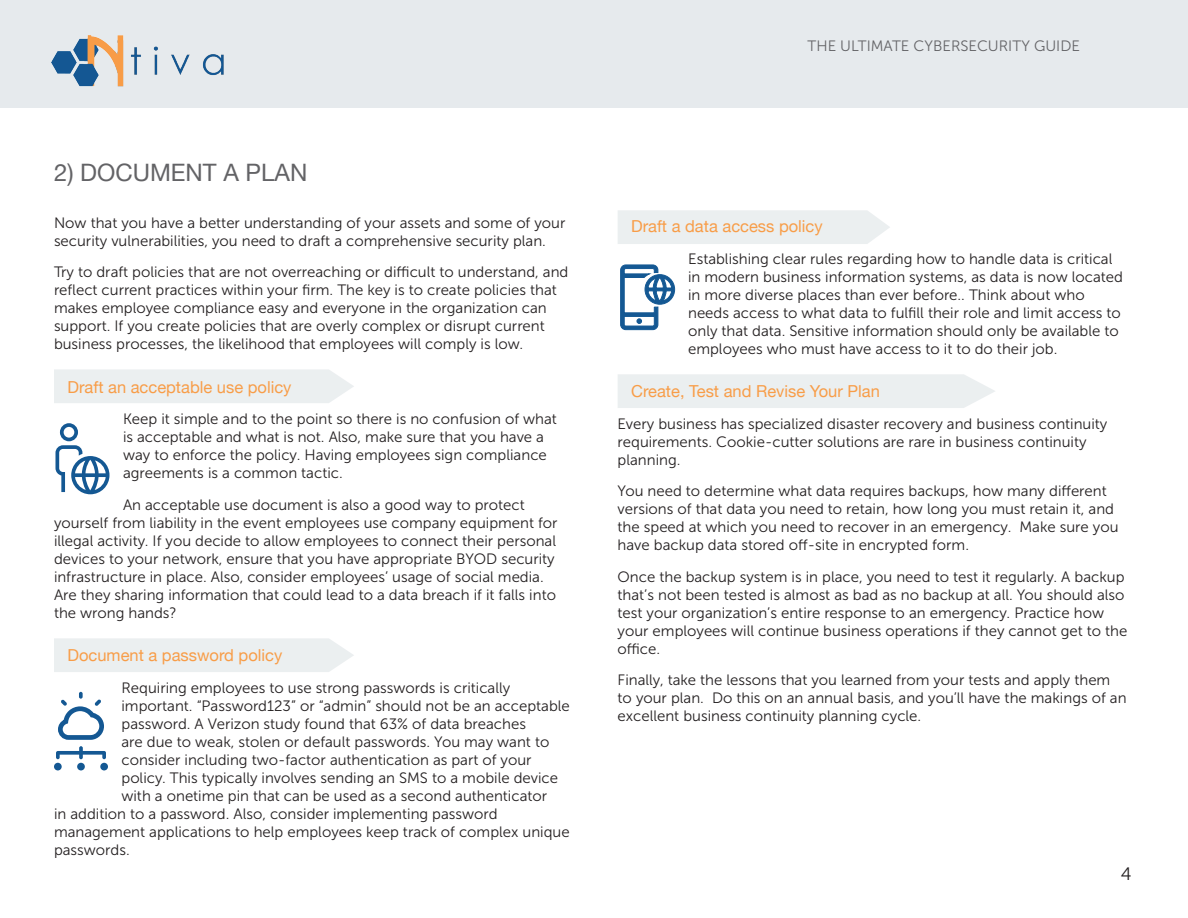
<style>
.page{position:relative;width:1188px;height:918px;background:#fff}
.page>*{position:absolute;margin:0;border:0;box-sizing:border-box;transform-origin:0 0}
.t1{font:24px "Helvetica Neue";color:#636366}
.t2{font:18px "Museo Sans 300";color:#231f20}
.t3{font:16.5px "Helvetica Neue";color:#f89d48}
.t4{font:15px/18px "Museo Sans 300";color:#231f20}
.t5{font:15px "Museo Sans 300";color:#636366}
</style>
<div class="page">
<div style="left:618px;top:374px;width:377px;height:34px;background:#ebeff0"></div>
<div style="left:54px;top:369px;width:300px;height:34px;background:#ebeff0"></div>
<div style="left:54px;top:638px;width:300px;height:34px;background:#ebeff0"></div>
<div style="left:618px;top:210px;width:272px;height:34px;background:#ebeff0"></div>
<div style="left:0;top:0;width:1188px;height:108px;background:#e4e8eb"></div>
<img style="left:51px;top:35px;width:173px;height:52px">
<svg style="left:620px;top:265px;width:55px;height:65px"></svg>
<svg style="left:55px;top:423px;width:54px;height:71px"></svg>
<div style="left:77px;top:763px;width:8px;height:7px;background:#145893;border-radius:50%"></div>
<div style="left:100px;top:763px;width:8px;height:7px;background:#145893;border-radius:50%"></div>
<div style="left:54px;top:763px;width:8px;height:7px;background:#145893;border-radius:50%"></div>
<svg style="left:56px;top:692px;width:50px;height:67px"></svg>
<h1 class="t1" style="left:54px;top:155px;width:255px">2) Document A Plan</h1>
<p class="t4" style="left:54px;top:214px;width:513px">Now that you have a better understanding of your assets and some of your security vulnerabilities, you need to draft a comprehensive security plan.</p>
<p class="t4" style="left:54px;top:263px;width:516px">Try to draft policies that are not overreaching or difficult to understand, and reflect current practices within your firm. The key is to create policies that makes employee compliance easy and everyone in the organization can support. If you create policies that are overly complex or disrupt current business processes, the likelihood that employees will comply is low.</p>
<p class="t3" style="left:68px;top:375px;width:226px">Draft an acceptable use policy</p>
<p class="t4" style="left:123px;top:410px;width:435px">Keep it simple and to the point so there is no confusion of what is acceptable and what is not. Also, make sure that you have a way to enforce the policy. Having employees sign compliance agreements is a common tactic.</p>
<p class="t4" style="left:54px;top:496px;width:505px;text-indent:69px">An acceptable use document is also a good way to protect yourself from liability in the event employees use company equipment for illegal activity. If you decide to allow employees to connect their personal devices to your network, ensure that you have appropriate BYOD security infrastructure in place. Also, consider employees’ usage of social media.<br>Are they sharing information that could lead to a data breach if it falls into the wrong hands?</p>
<p class="t3" style="left:68px;top:643px;width:216px">Document a password policy</p>
<p class="t4" style="left:122px;top:679px;width:390px">Requiring employees to use strong passwords is critically</p>
<p class="t4" style="left:122px;top:697px;width:450px">important. “Password123” or “admin” should not be an acceptable</p>
<p class="t4" style="left:122px;top:715px;width:406px">password. A Verizon study found that 63% of data breaches</p>
<p class="t4" style="left:122px;top:733px;width:429px">are due to weak, stolen or default passwords. You may want to</p>
<p class="t4" style="left:122px;top:751px;width:412px">consider including two-factor authentication as part of your</p>
<p class="t4" style="left:122px;top:769px;width:438px">policy. This typically involves sending an SMS to a mobile device</p>
<p class="t4" style="left:122px;top:787px;width:427px">with a onetime pin that can be used as a second authenticator</p>
<p class="t4" style="left:54px;top:805px;width:445px">in addition to a password. Also, consider implementing password</p>
<p class="t4" style="left:54px;top:823px;width:517px">management applications to help employees keep track of complex unique</p>
<p class="t4" style="left:54px;top:841px;width:77px">passwords.</p>
<p class="t5" style="left:808px;top:38px;width:274px">THE ULTIMATE CYBERSECURITY GUIDE</p>
<p class="t3" style="left:631px;top:214px;width:193px">Draft a data access policy</p>
<p class="t4" style="left:688px;top:249px;width:436px">Establishing clear rules regarding how to handle data is critical in modern business information systems, as data is now located in more diverse places than ever before.. Think about who needs access to what data to fulfill their role and limit access to only that data. Sensitive information should only be available to employees who must have access to it to do their job.</p>
<p class="t3" style="left:631px;top:379px;width:250px">Create, Test and Revise Your Plan</p>
<p class="t4" style="left:618px;top:414px;width:491px">Every business has specialized disaster recovery and business continuity requirements. Cookie-cutter solutions are rare in business continuity planning.</p>
<p class="t4" style="left:618px;top:482px;width:502px">You need to determine what data requires backups, how many different versions of that data you need to retain, how long you must retain it, and the speed at which you need to recover in an emergency. Make sure you have backup data stored off-site in encrypted form.</p>
<p class="t4" style="left:618px;top:567px;width:511px">Once the backup system is in place, you need to test it regularly. A backup that’s not been tested is almost as bad as no backup at all. You should also test your organization’s entire response to an emergency. Practice how your employees will continue business operations if they cannot get to the office.</p>
<p class="t4" style="left:618px;top:671px;width:510px">Finally, take the lessons that you learned from your tests and apply them to your plan. Do this on an annual basis, and you’ll have the makings of an excellent business continuity planning cycle.</p>
<p class="t2" style="left:1121px;top:864px;width:12px">4</p>
</div>
